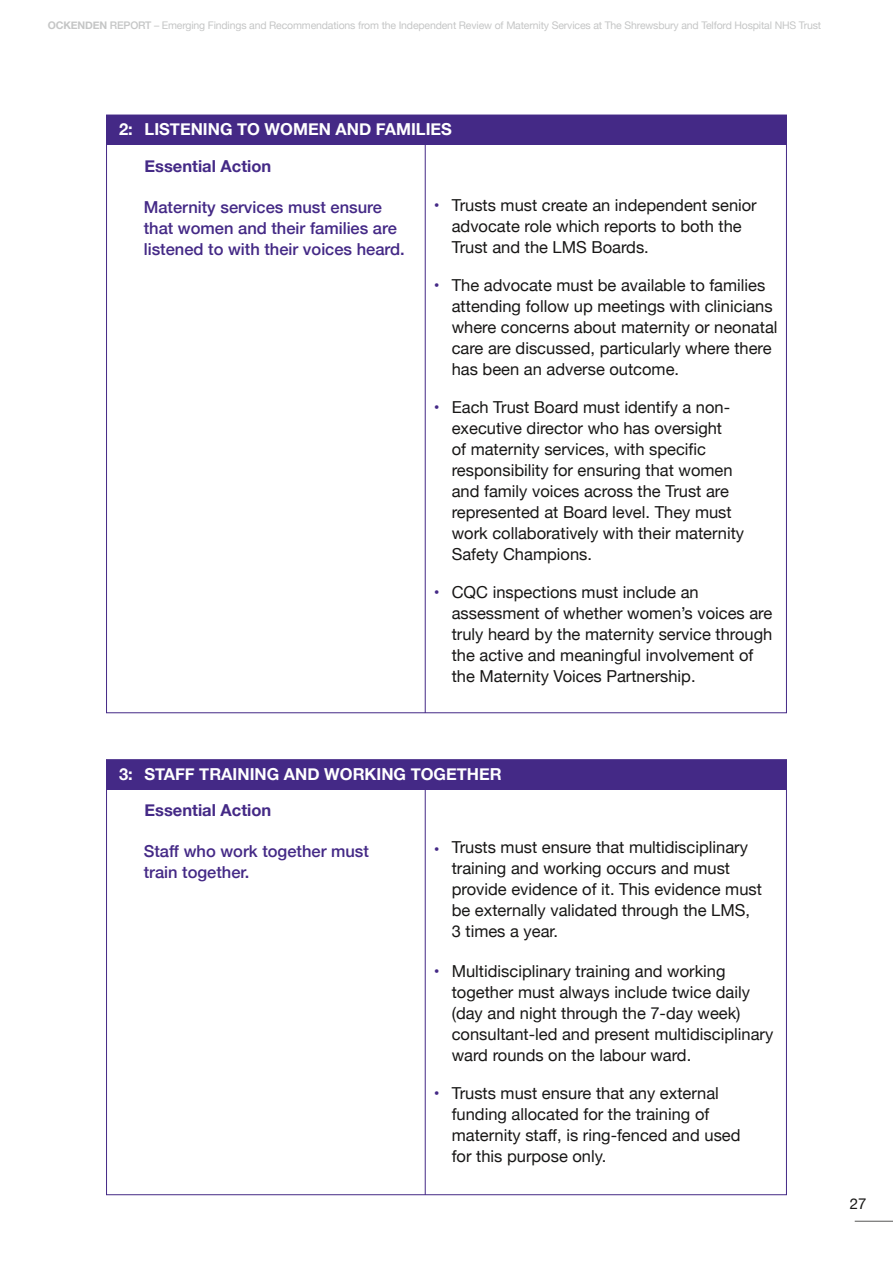
<style>
.page{position:relative;width:893px;height:1263px;background:#fff}
.page>*{position:absolute;margin:0;border:0;box-sizing:border-box;transform-origin:0 0}
.bullet_list_in_table{font:16.5px/21px "Helvetica Neue";color:#181716}
.Main_text_size_11_14{font:500 16.5px/21px "Helvetica Neue";color:#442986}
.bold_11_14pt{font:700 16.5px "Helvetica Neue";color:#fff}
.Main_text_size_11_14-2{font:700 16.5px "Helvetica Neue";color:#442986}
.t1{font:15px "Helvetica Neue";color:#181716}
.t2{font:10.5px "Helvetica Neue";letter-spacing:-.015em;color:#c5c6c6}
.s1{font-weight:700}
.s2{font-weight:500}
.s3{color:#442986}
</style>
<div class="page">
<hr style="left:855px;top:1221px;width:38px;height:1px;background:#565655">
<hr style="left:425px;top:142px;width:1px;height:571px;background:#442986">
<div style="left:106px;top:115px;width:681px;height:30px;background:#442986"></div>
<div style="left:106px;top:760px;width:681px;height:29px;background:#442986"></div>
<hr style="left:425px;top:789px;width:1px;height:406px;background:#442986">
<p class="t2" style="left:48px;top:18px;width:775px"><span class="s1">OCKENDEN</span> <span class="s2">REPORT</span> – Emerging Findings and Recommendations from the Independent Review of Maternity Services at The Shrewsbury and Telford Hospital NHS Trust</p>
<p class="bold_11_14pt" style="left:119px;top:116px;width:334px">2: LISTENING TO WOMEN AND FAMILIES</p>
<p class="Main_text_size_11_14-2" style="left:145px;top:153px;width:128px">Essential Action</p>
<p class="bullet_list_in_table" style="left:452px;top:195px;width:307px;text-indent:-18px"><span class="s3">•</span> Trusts must create an independent senior advocate role which reports to both the<br>Trust and the LMS Boards.</p>
<p class="bullet_list_in_table" style="left:452px;top:275px;width:327px;text-indent:-18px"><span class="s3">•</span> The advocate must be available to families attending follow up meetings with clinicians where concerns about maternity or neonatal care are discussed, particularly where there has been an adverse outcome.</p>
<p class="bullet_list_in_table" style="left:452px;top:397px;width:294px;text-indent:-18px"><span class="s3">•</span> Each Trust Board must identify a non&shy;executive director who has oversight<br>of maternity services, with specific responsibility for ensuring that women and family voices across the Trust are represented at Board level. They must work collaboratively with their maternity Safety Champions.</p>
<p class="bullet_list_in_table" style="left:452px;top:582px;width:322px;text-indent:-18px"><span class="s3">•</span> CQC inspections must include an assessment of whether women’s voices are truly heard by the maternity service through the active and meaningful involvement of the Maternity Voices Partnership.</p>
<p class="Main_text_size_11_14" style="left:144px;top:195px;width:263px">Maternity services must ensure that women and their families are listened to with their voices heard.</p>
<p class="bold_11_14pt" style="left:119px;top:761px;width:384px">3: STAFF TRAINING AND WORKING TOGETHER</p>
<p class="Main_text_size_11_14-2" style="left:145px;top:798px;width:128px">Essential Action</p>
<p class="bullet_list_in_table" style="left:452px;top:837px;width:312px;text-indent:-18px"><span class="s3">•</span> Trusts must ensure that multidisciplinary training and working occurs and must provide evidence of it. This evidence must be externally validated through the LMS, 3 times a year.</p>
<p class="bullet_list_in_table" style="left:452px;top:962px;width:323px;text-indent:-18px"><span class="s3">•</span> Multidisciplinary training and working together must always include twice daily (day and night through the 7-day week) consultant-led and present multidisciplinary ward rounds on the labour ward.</p>
<p class="bullet_list_in_table" style="left:452px;top:1084px;width:290px;text-indent:-18px"><span class="s3">•</span> Trusts must ensure that any external funding allocated for the training of maternity staff, is ring-fenced and used for this purpose only.</p>
<p class="Main_text_size_11_14" style="left:144px;top:840px;width:227px">Staff who work together must train together.</p>
<p class="t1" style="left:850px;top:1193px;width:18px">27</p>
</div>
